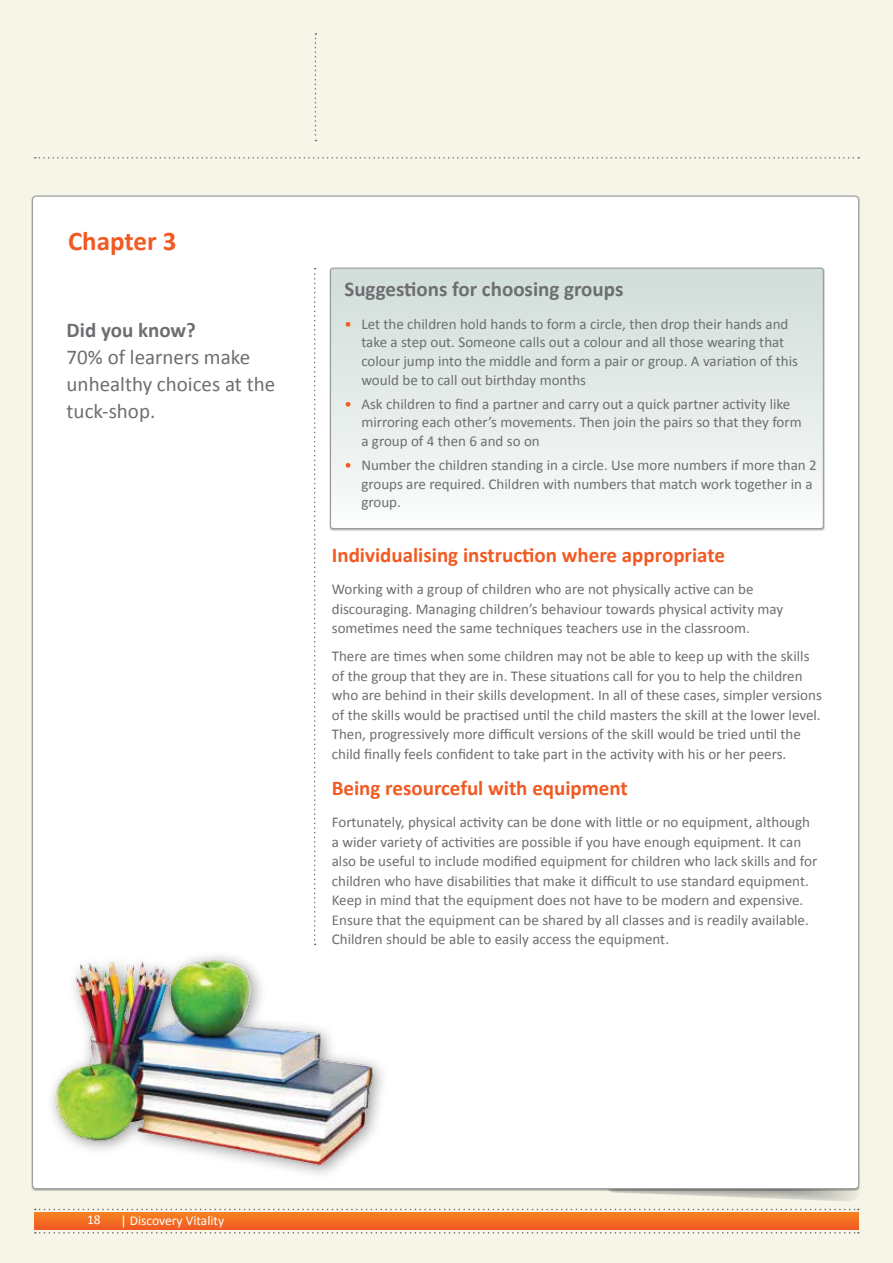
<style>
.page{position:relative;width:893px;height:1263px;background:#f7f5e8}
.page>*{position:absolute;margin:0;border:0;box-sizing:border-box;transform-origin:0 0}
.t1{font:700 27px "Calibri";color:#f15a22}
.t2{font:700 21px "Calibri";color:#f15a22}
.t3{font:21px/27px "Calibri";color:#6d6e71}
.t4{font:700 21px "Calibri";color:#6d6e71}
.t5{font:15px/19.5px "Calibri";color:#6d6e71}
.t6{font:13.5px "Calibri";color:#fff}
.s1{color:#f15a22}
</style>
<div class="page">
<svg style="left:35px;top:157px;width:824px;height:2px"></svg>
<svg style="left:315px;top:33px;width:1px;height:108px"></svg>
<svg style="left:35px;top:1232px;width:824px;height:1px"></svg>
<svg style="left:35px;top:1209px;width:824px;height:1px"></svg>
<svg style="left:34px;top:1212px;width:825px;height:17px;background:#f36e21"></svg>
<div style="left:32px;top:196px;width:827px;height:993px;background:#fff;border-radius:4px"></div>
<svg style="left:314px;top:268px;width:2px;height:650px"></svg>
<svg style="left:332px;top:268px;width:491px;height:261px"></svg>
<div style="left:330px;top:268px;width:493px;height:261px;border:1px solid #95979a;border-radius:3px"></div>
<img style="left:31px;top:918px;width:352px;height:269px">
<h1 class="t1" style="left:68px;top:224px;width:110px">Chapter 3</h1>
<h2 class="t4" style="left:67px;top:316px;width:131px">Did you know?</h2>
<h2 class="t3" style="left:67px;top:343px;width:210px">70% of learners make unhealthy choices at the tuck-shop.</h2>
<h2 class="t4" style="left:344px;top:276px;width:280px">Suggestions for choosing groups</h2>
<p class="t5" style="left:361px;top:314px;width:438px;line-height:18.8px;text-indent:-17px"><span class="s1">•</span> Let the children hold hands to form a circle, then drop their hands and take a step out. Someone calls out a colour and all those wearing that colour jump into the middle and form a pair or group. A variation of this would be to call out birthday months</p>
<p class="t5" style="left:361px;top:394px;width:442px;line-height:18.8px;text-indent:-17px"><span class="s1">•</span> Ask children to find a partner and carry out a quick partner activity like mirroring each other’s movements. Then join the pairs so that they form a group of 4 then 6 and so on</p>
<p class="t5" style="left:361px;top:456px;width:457px;line-height:18.8px;text-indent:-17px"><span class="s1">•</span> Number the children standing in a circle. Use more numbers if more than 2 groups are required. Children with numbers that match work together in a group.</p>
<h2 class="t2" style="left:332px;top:541px;width:395px">Individualising instruction where appropriate</h2>
<p class="t5" style="left:332px;top:579px;width:453px">Working with a group of children who are not physically active can be discouraging. Managing children’s behaviour towards physical activity may sometimes need the same techniques teachers use in the classroom.</p>
<p class="t5" style="left:332px;top:646px;width:492px">There are times when some children may not be able to keep up with the skills of the group that they are in. These situations call for you to help the children who are behind in their skills development. In all of these cases, simpler versions of the skills would be practised until the child masters the skill at the lower level.<br>Then, progressively more difficult versions of the skill would be tried until the child finally feels confident to take part in the activity with his or her peers.</p>
<h2 class="t2" style="left:332px;top:775px;width:298px">Being resourceful with equipment</h2>
<p class="t5" style="left:332px;top:813px;width:487px">Fortunately, physical activity can be done with little or no equipment, although a wider variety of activities are possible if you have enough equipment. It can also be useful to include modified equipment for children who lack skills and for children who have disabilities that make it difficult to use standard equipment.<br>Keep in mind that the equipment does not have to be modern and expensive.<br>Ensure that the equipment can be shared by all classes and is readily available.<br>Children should be able to easily access the equipment.</p>
<p class="t6" style="left:87px;top:1211px;width:15px">18</p>
<p class="t6" style="left:121px;top:1212px;width:105px">| Discovery Vitality</p>
</div>
